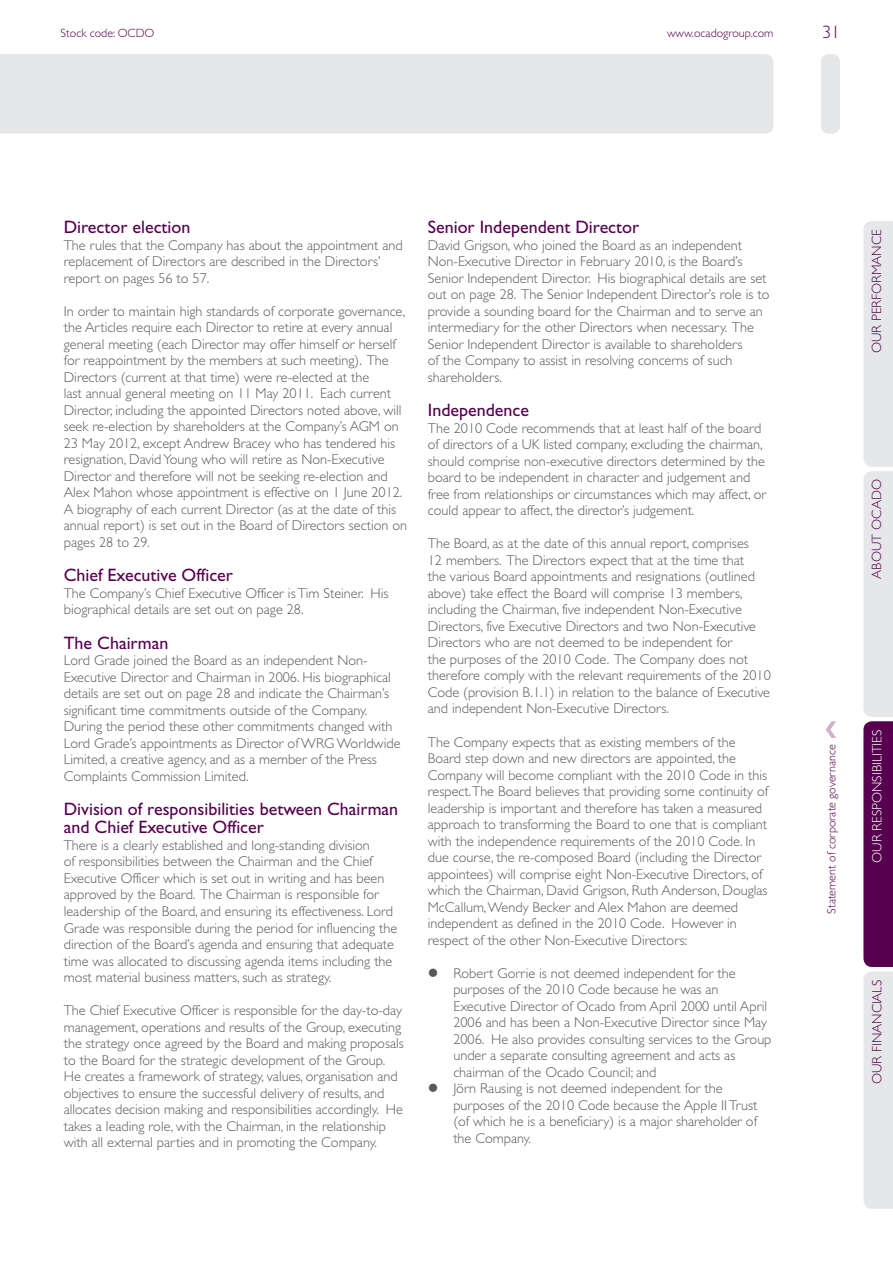
<style>
.page{position:relative;width:893px;height:1263px;background:#fff}
.page>*{position:absolute;margin:0;border:0;box-sizing:border-box;transform-origin:0 0}
.t1{font:18px/18px "Gill Sans Std";color:#56004e}
.t2{font:300 18px "Gill Sans Std";color:#56004e}
.t3{font:300 14.25px/16.5px "Gill Sans Std";color:#58595b}
.t4{font:300 13.5px "Gill Sans Std";color:#56004e}
.t5{font:300 13.5px "Gill Sans Std";color:#fff}
.t6{font:300 12px "Gill Sans Std";color:#56004e}
</style>
<div class="page">
<div style="left:0;top:54px;width:774px;height:80px;background:#e6e7e8"></div>
<div style="left:821px;top:54px;width:19px;height:80px;background:#e6e7e8;border-radius:8px"></div>
<svg style="left:863px;top:221px;width:30px;height:988px;background:#c3afc3"></svg>
<svg style="left:826px;top:721px;width:10px;height:17px"></svg>
<p class="t6" style="left:61px;top:27px;width:95px">Stock code: OCDO</p>
<p class="t6" style="left:667px;top:27px;width:108px">www.ocadogroup.com</p>
<p class="t2" style="left:822px;top:22px;width:19px">31</p>
<p class="t1" style="left:64px;top:218px;width:128px">Director election</p>
<p class="t3" style="left:64px;top:237px;width:341px">The rules that the Company has about the appointment and replacement of Directors are described in the Directors’ report on pages 56 to 57.</p>
<p class="t3" style="left:64px;top:303px;width:343px">I n order to maintain high standards of corporate governance, the Articles require each Director to retire at every annual general meeting (each Director may offer himself or herself for reappointment by the members at such meeting). The Directors (current at that time) were re-elected at the<br>last annual general meeting on 11 May 2011. Each current Director, including the appointed Directors noted above, will seek re-election by shareholders at the Company’s AGM</p>
<p class="t3" style="left:64px;top:419px;width:345px;text-indent:320px">on 23 May 2012, except Andrew Bracey who has tendered his resignation, David Young who will retire as N on-Executive Director and therefore will not be seeking re-election and Alex M ahon whose appointment is effective on 1 June 2012.<br>A biography of each current Director (as at the date of this annual report) is set out in the Board of Directors section on pages 28 to 29.</p>
<p class="t1" style="left:64px;top:566px;width:171px">Chief Executive Officer</p>
<p class="t3" style="left:64px;top:585px;width:326px">The Company’s Chief Executive Officer is Tim Steiner. H is biographical details are set out on page 28.</p>
<p class="t1" style="left:64px;top:634px;width:106px">The Chairman</p>
<p class="t3" style="left:64px;top:653px;width:330px">Lord Grade joined the Board as an independent Non-Executive Director and Chairman in 2006. H is biographical details are set out on page 28 and indicate the Chairman’s significant time commitments outside of the Company.<br>During the period these other commitments changed with Lord Grade’s appointments as Director of WRG</p>
<p class="t3" style="left:64px;top:735px;width:338px;text-indent:273px">Worldwide<br>Limited, a creative agency, and as a member of the Press<br>Complaints Commission Limited.</p>
<p class="t1" style="left:64px;top:800px;width:336px">Division of responsibilities between Chairman and Chief Executive Officer</p>
<p class="t3" style="left:64px;top:837px;width:335px">There is a clearly established and long-standing division<br>of responsibilities between the Chairman and the Chief Executive Officer which is set out in writing and has been approved by the Board. The Chairman is responsible for leadership of the Board, and ensuring its effectiveness. Lord Grade was responsible during the period for influencing the direction of the Board’s agenda and ensuring that adequate time was allocated to discussing agenda items including the most material business matters, such as strategy.</p>
<p class="t3" style="left:64px;top:1002px;width:342px">The Chief Executive Officer is responsible for the day-to-day management, operations and results of the Group, executing the strategy once agreed by the Board and making proposals to the Board for the strategic development of the Group.<br>H e creates a framework of strategy, values, organisation and objectives to ensure the successful delivery of results, and allocates decision making and responsibilities accordingly. H e takes a leading role, with the Chairman, in the relationship with all external parties and in promoting the Company.</p>
<p class="t1" style="left:428px;top:218px;width:213px">Senior Independent Director</p>
<p class="t3" style="left:428px;top:237px;width:343px">David Grigson, who joined the Board as an independent<br>N on-Executive Director in February 2010, is the Board’s Senior Independent Director. H is biographical details are set out on page 28. The Senior I ndependent Director’s role is to provide a sounding board for the Chairman and to serve an intermediary for the other Directors when necessary. The Senior Independent Director is available to shareholders<br>of the Company to assist in resolving concerns of such shareholders.</p>
<p class="t1" style="left:428px;top:401px;width:103px">Independence</p>
<p class="t3" style="left:428px;top:420px;width:341px">The 2010 Code recommends that at least half of the board of directors of a UK listed company, excluding the chairman, should comprise non-executive directors determined by the board to be independent in character and judgement and free from relationships or circumstances which may affect, or could appear to affect, the director’s judgement.</p>
<p class="t3" style="left:428px;top:536px;width:345px">The Board, as at the date of this annual report, comprises<br>12 members. The Directors expect that at the time that<br>the various Board appointments and resignations (outlined above) take effect the Board will comprise 13 members, including the Chairman, five independent Non-Executive Directors, five Executive Directors and two N on-Executive Directors who are not deemed to be independent for<br>the purposes of the 2010 Code. The Company does not therefore comply with the relevant requirements of the 2010<br>Code (provision B.1.1) in relation to the balance of Executive and independent Non-Executive Directors.</p>
<p class="t3" style="left:428px;top:734px;width:343px">The Company expects that as existing members of the Board step down and new directors are appointed, the Company will become compliant with the 2010 Code in this respect.The Board believes that providing some continuity of leadership is important and therefore has taken a measured approach to transforming the Board to one that is compliant with the independence requirements of the 2010 Code. I n due course, the re-composed Board (including the Director appointees) will comprise eight N on-Executive Directors, of which the Chairman, David Grigson, Ruth Anderson, Douglas M cCallum, Wendy Becker and Alex Mahon are deemed independent as defined in the 2010 Code. However in respect of the other N on-Executive Directors:</p>
<p class="t3" style="left:453px;top:965px;width:320px">Robert Gorrie is not deemed independent for the purposes of the 2010 Code because he was an Executive Director of Ocado from April 2000 until April 2006 and has been a N on-Executive Director since M ay 2006. H e also provides consulting services to the Group under a separate consulting agreement and acts as chairman of the Ocado Council; and<br>Jörn Rausing is not deemed independent for the purposes of the 2010 Code because the Apple II Trust (of which he is a beneficiary) is a major shareholder of the Company.</p>
<p class="t4" style="left:869px;top:353px;width:125px;rotate:-90deg">Our performance</p>
<p class="t4" style="left:869px;top:578px;width:99px;rotate:-90deg">abo ut ocado</p>
<p class="t6" style="left:825px;top:913px;width:170px;rotate:-90deg">Statement of corporate governance</p>
<p class="t5" style="left:869px;top:863px;width:133px;rotate:-90deg">our responsibilities</p>
<p class="t4" style="left:869px;top:1084px;width:105px;rotate:-90deg">our financials</p>
</div>
